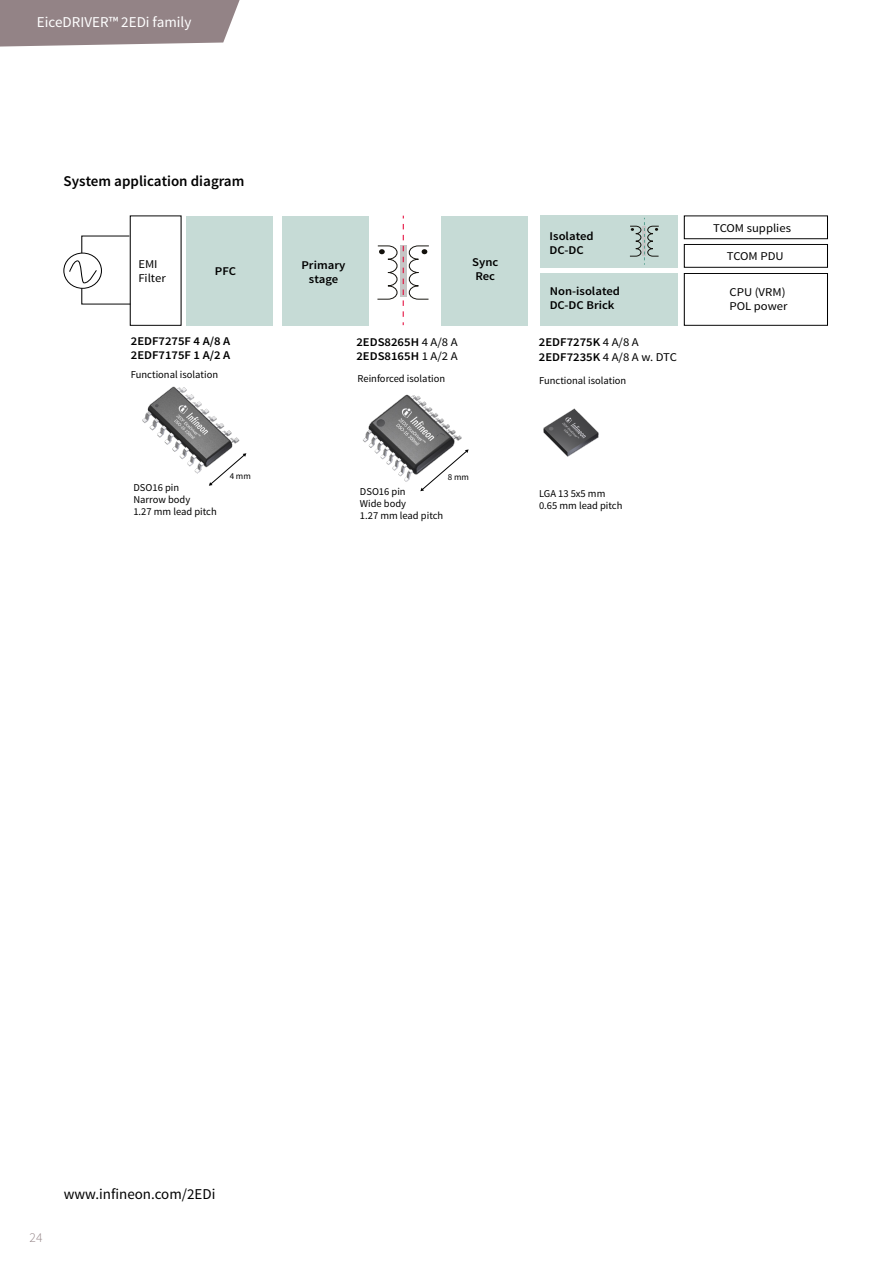
<style>
.page{position:relative;width:893px;height:1263px;background:#fff}
.page>*{position:absolute;margin:0;border:0;box-sizing:border-box;transform-origin:0 0}
.t1{font:600 15px "Source Sans Pro";color:#000}
.t2{font:15px "Source Sans Pro";color:#fff}
.t3{font:15px "Source Sans Pro";color:#000}
.t4{font:300 13.5px "Source Sans Pro";color:#938386}
.t5{font:600 11.85px/14.2px "Source Sans Pro";color:#000;scale:1.07 1}
.t6{font:11.85px/14.2px "Source Sans Pro";color:#000;scale:1.07 1}
.t7{font:10.5px/12px "Source Sans Pro";color:#000}
.t8{font:9px "Source Sans Pro";color:#000}
.s1{font-weight:400}
</style>
<div class="page">
<img style="left:142px;top:386px;width:98px;height:88px">
<img style="left:543px;top:408px;width:56px;height:49px">
<img style="left:363px;top:394px;width:99px;height:88px">
<div style="left:187px;top:216px;width:86px;height:109px;background:#c6dbd6"></div>
<div style="left:283px;top:216px;width:86px;height:109px;background:#c6dbd6"></div>
<div style="left:441px;top:216px;width:86px;height:109px;background:#c6dbd6"></div>
<div style="left:540px;top:216px;width:138px;height:52px;background:#c6dbd6"></div>
<div style="left:540px;top:273px;width:138px;height:52px;background:#c6dbd6"></div>
<div style="left:684px;top:244px;width:144px;height:23px;border:1px solid #000"></div>
<div style="left:684px;top:273px;width:144px;height:52px;border:1px solid #000"></div>
<svg style="left:377px;top:224px;width:52px;height:101px"></svg>
<svg style="left:629px;top:218px;width:30px;height:47px"></svg>
<svg style="left:64px;top:253px;width:37px;height:35px"></svg>
<div style="left:63px;top:253px;width:39px;height:36px;border:1px solid #000;border-radius:50%"></div>
<svg style="left:69px;top:235px;width:62px;height:70px"></svg>
<svg style="left:420px;top:449px;width:49px;height:42px"></svg>
<svg style="left:209px;top:453px;width:37px;height:33px"></svg>
<svg style="left:0;top:0;width:240px;height:47px;background:#9c8d90"></svg>
<h1 class="t2" style="left:37px;top:13px;width:156px">EiceDRIVER™ 2EDi family</h1>
<h1 class="t1" style="left:64px;top:171px;width:182px">System application diagram</h1>
<p class="t6" style="left:138px;top:257px;width:27px">EMI<br>Filter</p>
<p class="t5" style="left:301px;top:258px;width:43px;text-align:center">Primary stage</p>
<p class="t5" style="left:472px;top:255px;width:26px">Sync<br>Rec</p>
<p class="t5" style="left:215px;top:265px;width:21px">PFC</p>
<p class="t5" style="left:550px;top:229px;width:43px">Isolated<br>DC-DC</p>
<p class="t5" style="left:550px;top:284px;width:67px">Non-isolated<br>DC-DC Brick</p>
<p class="t5" style="left:131px;top:334px;width:95px">2EDF7275F 4 A/8 A<br>2EDF7175F 1 A/2 A</p>
<p class="t5" style="left:356px;top:335px;width:96px">2EDS8265H <span class="s1">4 A/8 A<br></span>2EDS8165H <span class="s1">1 A/2 A</span></p>
<p class="t5" style="left:539px;top:336px;width:131px">2EDF7275K <span class="s1">4 A/8 A<br></span>2EDF7235K <span class="s1">4 A/8 A w. DTC</span></p>
<p class="t7" style="left:131px;top:369px;width:89px">Functional isolation</p>
<p class="t7" style="left:357px;top:373px;width:89px">Reinforced isolation</p>
<p class="t7" style="left:133px;top:482px;width:85px">DSO16 pin<br>Narrow body<br>1.27 mm lead pitch</p>
<p class="t8" style="left:230px;top:471px;width:23px">4 mm</p>
<p class="t8" style="left:448px;top:472px;width:23px">8 mm</p>
<p class="t7" style="left:360px;top:486px;width:85px">DSO16 pin<br>Wide body<br>1.27 mm lead pitch</p>
<p class="t7" style="left:539px;top:374px;width:89px">Functional isolation</p>
<p class="t7" style="left:539px;top:488px;width:85px">LGA 13 5x5 mm<br>0.65 mm lead pitch</p>
<p class="t6" style="left:713px;top:221px;width:74px">TCOM supplies</p>
<p class="t6" style="left:727px;top:249px;width:55px">TCOM PDU</p>
<p class="t6" style="left:729px;top:285px;width:56px">CPU (VRM)<br>POL power</p>
<p class="t4" style="left:30px;top:1229px;width:14px">24</p>
<h1 class="t3" style="left:64px;top:1185px;width:153px">www.infineon.com/2EDi</h1>
</div>
